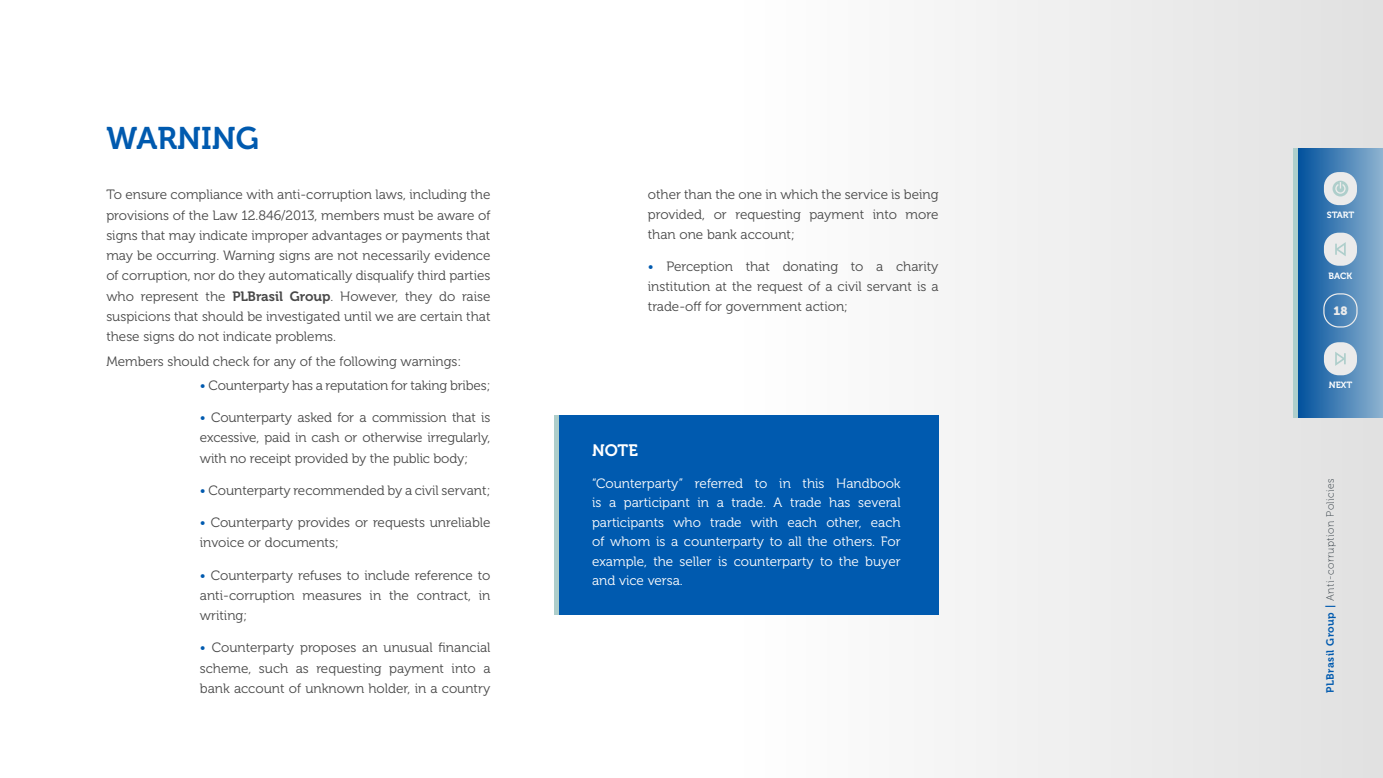
<style>
.page{position:relative;width:1383px;height:778px;background:#fff}
.page>*{position:absolute;margin:0;border:0;box-sizing:border-box;transform-origin:0 0}
.t1{font:31.2px "Museo 700";color:#005aaf}
.t2{font:16.5px "Museo 700";color:#fff}
.t3{font:13.5px/20.2px "Museo 300";color:#484848;text-align:justify}
.t4{font:13.5px/19.5px "Museo 300";color:#fff;text-align:justify}
.t5{font:12px "Museo 900";color:#ebebeb}
.t6{font:10.5px "Museo 100";letter-spacing:.05em;color:#2d383f}
.t7{font:9px "Museo 700";color:#fff}
.s1{font-family:"Museo 700"}
.s2{color:#005aaf}
.s3{font-family:"Museo 700";color:#005aaf}
</style>
<div class="page">
<div style="left:502px;top:0;width:880px;height:778px;background:linear-gradient(to right,#fff,#e3e3e3)"></div>
<div style="left:1297px;top:149px;width:85px;height:269px;background:linear-gradient(to right,#01519d,#8fb3d0)"></div>
<hr style="left:1293px;top:149px;width:4px;height:269px;background:#aececb">
<div style="left:1323px;top:342px;width:33px;height:33px;background:#ebebeb;border-radius:15px"></div>
<svg style="left:1335px;top:352px;width:10px;height:14px"></svg>
<div style="left:1323px;top:233px;width:33px;height:33px;background:#ebebeb;border-radius:15px"></div>
<svg style="left:1335px;top:243px;width:10px;height:13px"></svg>
<div style="left:554px;top:415px;width:384px;height:199px;background:#005aaf"></div>
<div style="left:1323px;top:172px;width:33px;height:33px;background:#ebebeb;border-radius:15px"></div>
<svg style="left:1332px;top:181px;width:16px;height:15px"></svg>
<div style="left:1323px;top:293px;width:34px;height:34px;border:1px solid #ebebeb;border-radius:15px"></div>
<div style="left:554px;top:415px;width:5px;height:199px;background:#aececb"></div>
<p class="t1" style="left:106px;top:121px;width:154px">WARNING</p>
<p class="t3" style="left:106px;top:185px;width:386px">To ensure compliance with anti-corruption laws, including the provisions of the Law 12.846/2013, members must be aware of signs that may indicate improper advantages or payments that may be occurring. Warning signs are not necessarily evidence of corruption, nor do they automatically disqualify third parties who represent the <span class="s1">PLBrasil Group</span>. However, they do raise suspicions that should be investigated until we are certain that these signs do not indicate problems.</p>
<p class="t3" style="left:106px;top:351px;width:356px">Members should check for any of the following warnings:</p>
<p class="t3" style="left:200px;top:375px;width:292px"><span class="s2">•</span> Counterparty has a reputation for taking bribes;</p>
<p class="t3" style="left:200px;top:408px;width:292px"><span class="s2">•</span> Counterparty asked for a commission that is excessive, paid in cash or otherwise irregularly, with no receipt provided by the public body;</p>
<p class="t3" style="left:200px;top:480px;width:292px"><span class="s2">•</span> Counterparty recommended by a civil servant;</p>
<p class="t3" style="left:200px;top:512px;width:292px"><span class="s2">•</span> Counterparty provides or requests unreliable invoice or documents;</p>
<p class="t3" style="left:200px;top:565px;width:292px"><span class="s2">•</span> Counterparty refuses to include reference to anti-corruption measures in the contract, in writing;</p>
<p class="t3" style="left:200px;top:638px;width:292px"><span class="s2">•</span> Counterparty proposes an unusual financial scheme, such as requesting payment into a bank account of unknown holder, in a country</p>
<p class="t3" style="left:648px;top:185px;width:292px">other than the one in which the service is being provided, or requesting payment into more than one bank account;</p>
<p class="t3" style="left:648px;top:257px;width:292px"><span class="s2">•</span> Perception that donating to a charity institution at the request of a civil servant is a trade-off for government action;</p>
<p class="t2" style="left:592px;top:441px;width:47px">NOTE</p>
<p class="t4" style="left:592px;top:473px;width:310px">“Counterparty” referred to in this Handbook is a participant in a trade. A trade has several participants who trade with each other, each of whom is a counterparty to all the others. For example, the seller is counterparty to the buyer and vice versa.</p>
<p class="t7" style="left:1326px;top:210px;width:29px">START</p>
<p class="t7" style="left:1328px;top:270px;width:25px">BACK</p>
<p class="t5" style="left:1333px;top:304px;width:15px">18</p>
<p class="t7" style="left:1328px;top:380px;width:25px">NEXT</p>
<p class="t6" style="left:1324px;top:693px;width:216px;rotate:-90deg"><span class="s3">PLBrasil Group |</span> Anti-corruption Policies</p>
</div>
